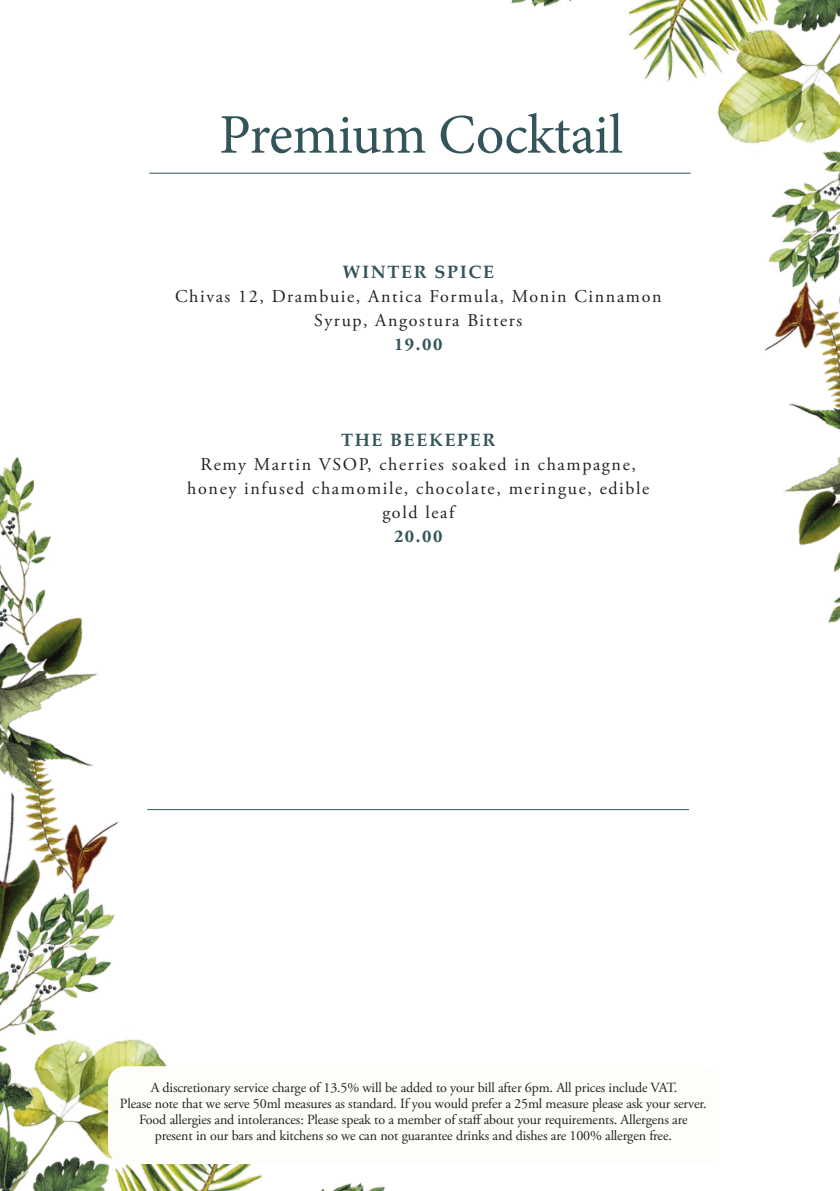
<style>
.page{position:relative;width:840px;height:1191px;background:#fff}
.page>*{position:absolute;margin:0;border:0;box-sizing:border-box;transform-origin:0 0}
.t1{font:56px "Minion Pro";letter-spacing:-.01em;color:#34545b}
.t2{font:18px/24px "Adobe Garamond Pro";letter-spacing:.09em;color:#231f20;text-align:center}
.Subheader{font:700 18px "Palatino";letter-spacing:.09em;color:#34545b}
.Subheader-2{font:700 18px "Adobe Garamond Pro";letter-spacing:.09em;color:#34545b}
.t3{font:14px/16px "Adobe Garamond Pro";letter-spacing:-.01em;color:#231f20;text-align:center}
</style>
<div class="page">
<img style="left:0;top:0;width:839px;height:1191px">
<hr style="left:149px;top:173px;width:541px;height:1px;background:#34545b">
<div style="left:108px;top:1066px;width:611px;height:98px;background:#fdfdfa;border-radius:17px"></div>
<hr style="left:147px;top:809px;width:541px;height:1px;background:#34545b">
<p class="t1" style="left:219px;top:97px;width:405px">Premium Cocktail</p>
<p class="Subheader" style="left:342px;top:257px;width:153px">WINTER SPICE</p>
<p class="t2" style="left:175px;top:285px;width:487px">Chivas 12, Drambuie, Antica Formula, Monin Cinnamon<br>Syrup, Angostura Bitters</p>
<p class="Subheader-2" style="left:394px;top:334px;width:50px">19.00</p>
<p class="Subheader" style="left:341px;top:425px;width:156px">THE BEEKEPER</p>
<p class="t2" style="left:187px;top:453px;width:463px">Remy Martin VSOP, cherries soaked in champagne, honey infused chamomile, chocolate, meringue, edible gold leaf</p>
<p class="Subheader-2" style="left:394px;top:526px;width:50px">20.00</p>
<p class="t3" style="left:120px;top:1080px;width:588px">A discretionary service charge of 13.5% will be added to your bill after 6pm. All prices include VAT.<br>Please note that we serve 50ml measures as standard. If you would prefer a 25ml measure please ask your server.<br>Food allergies and intolerances: Please speak to a member of staff about your requirements. Allergens are present in our bars and kitchens so we can not guarantee drinks and dishes are 100% allergen free.</p>
</div>
